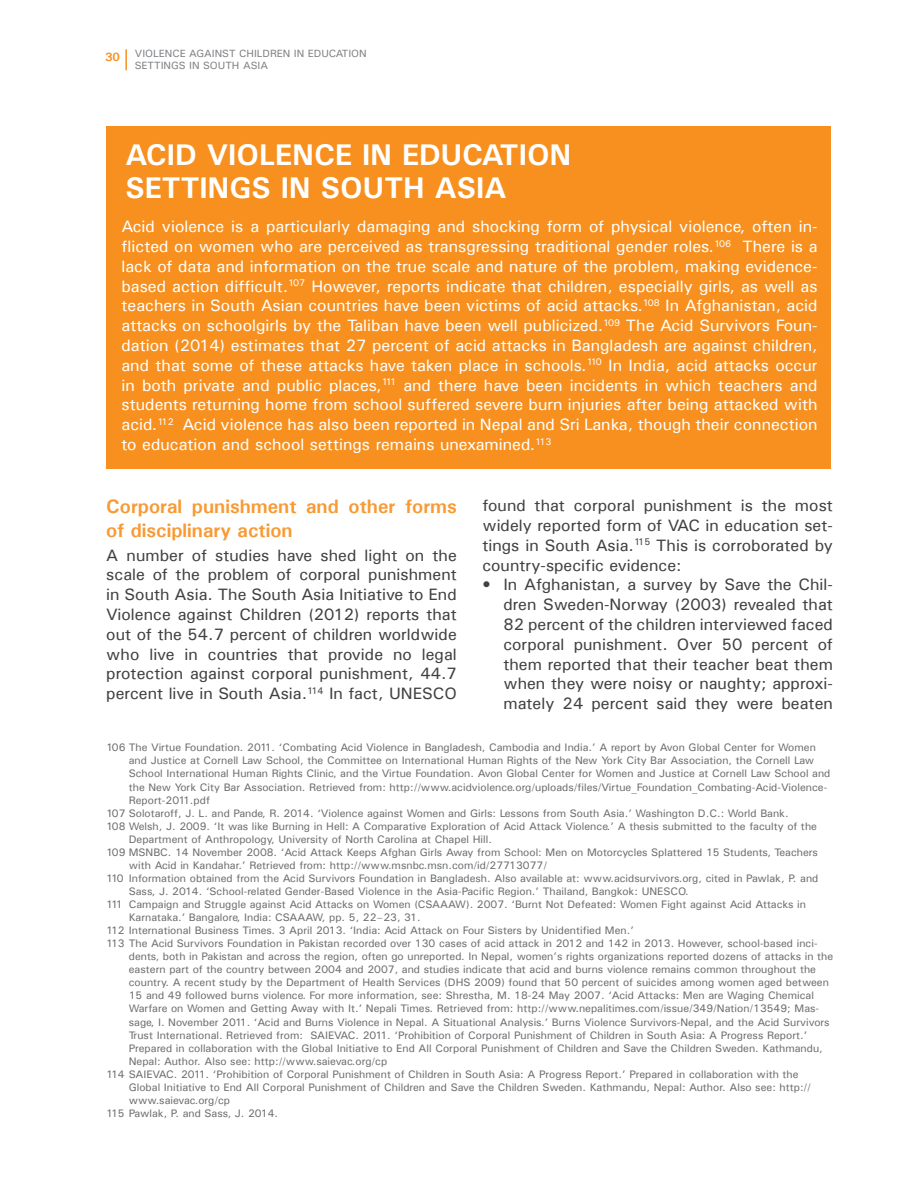
<style>
.page{position:relative;width:918px;height:1188px;background:#fff}
.page>*{position:absolute;margin:0;border:0;box-sizing:border-box;transform-origin:0 0}
.t1{font:700 30px "Univers";color:#fff}
.t2{font:700 19.5px/23.4px "Univers";color:#f89a34}
.t3{font:16.5px/19.8px "Univers";color:#fff;text-align:justify}
.t4{font:16.5px/19.8px "Univers";color:#414042;text-align:justify}
.t5{font:10.95px "Univers";color:#6d6e71}
.t6{font:10.5px "Univers";color:#808285}
.s1{font-weight:700;font-size:12px;color:#f7901e}
</style>
<div class="page">
<hr style="left:125px;top:49px;width:2px;height:21px;background:#f7901e">
<div style="left:106px;top:126px;width:725px;height:343px;background:#f7901e"></div>
<p class="t6" style="left:105px;top:47px;width:45px"><span class="s1">30</span> Violence</p>
<p class="t6" style="left:189px;top:47px;width:8px">against</p>
<p class="t6" style="left:239px;top:47px;width:22px">children</p>
<p class="t6" style="left:294px;top:47px;width:22px">in education</p>
<p class="t6" style="left:135px;top:59px;width:8px">settings</p>
<p class="t6" style="left:189px;top:59px;width:29px">in Sout</p>
<p class="t6" style="left:232px;top:59px;width:26px">h Asia</p>
<h1 class="t1" style="left:125px;top:136px;width:38px">Acid</h1>
<h1 class="t1" style="left:207px;top:136px;width:40px">violence</h1>
<h1 class="t1" style="left:362px;top:136px;width:60px">in education</h1>
<h1 class="t1" style="left:125px;top:169px;width:19px">settings</h1>
<h1 class="t1" style="left:281px;top:169px;width:81px">in South</h1>
<h1 class="t1" style="left:435px;top:169px;width:40px">Asia</h1>
<p class="t3" style="left:121px;top:216px;width:698px">Acid violence is a particularly damaging and shocking form of physical violence, often in&shy;flicted on women who are perceived as transgressing traditional gender roles.<sup>106</sup> There is a lack of data and information on the true scale and nature of the problem, making evidence&shy;based action difficult.<sup>107</sup> However, reports indicate that children, especially girls, as well as teachers in South Asian countries have been victims of acid attacks.<sup>108</sup> In Afghanistan, acid attacks on schoolgirls by the Taliban have been well publicized.<sup>109</sup> The Acid Survivors Foun&shy;dation (2014) estimates that 27 percent of acid attacks in Bangladesh are against children, and that some of these attacks have taken place in schools.<sup>110</sup> In India, acid attacks occur in both private and public places,<sup>111</sup> and there have been incidents in which teachers and students returning home from school suffered severe burn injuries after being attacked with acid.<sup>112</sup> Acid violence has also been reported in Nepal and Sri Lanka, though their connection to education and school settings remains unexamined.<sup>113</sup></p>
<h2 class="t2" style="left:106px;top:495px;width:352px">Corporal punishment and other forms of disciplinary action</h2>
<p class="t4" style="left:106px;top:545px;width:352px">A number of studies have shed light on the scale of the problem of corporal punishment in South Asia. The South Asia Initiative to End Violence against Children (2012) reports that out of the 54.7 percent of children worldwide who live in countries that provide no legal protection against corporal punishment, 44.7 percent live in South Asia.<sup>114</sup> In fact, UNESCO</p>
<h3 class="t4" style="left:482px;top:495px;width:352px">found that corporal punishment is the most widely reported form of VAC in education set&shy;tings in South Asia.<sup>115</sup> This is corroborated by country-specific evidence:</h3>
<p class="t4" style="left:503px;top:575px;width:331px;text-indent:-21px">• In Afghanistan, a survey by Save the Chil&shy;dren Sweden-Norway (2003) revealed that 82 percent of the children interviewed faced corporal punishment. Over 50 percent of them reported that their teacher beat them when they were noisy or naughty; approxi&shy;mately 24 percent said they were beaten</p>
<p class="t5" style="left:106px;top:741px;width:711px">106 The Virtue Foundation. 2011. ‘Combating Acid Violence in Bangladesh, Cambodia and India.’ A report by Avon Global Center for Women</p>
<p class="t5" style="left:129px;top:754px;width:687px">and Justice at Cornell Law School, the Committee on International H uman Rights of the New York City Bar Association, the Cornell Law</p>
<p class="t5" style="left:129px;top:767px;width:703px">School International H uman Rights Clinic, and the Virtue Foundation. Avon Global Center for Women and Justice at Cornell Law School and</p>
<p class="t5" style="left:129px;top:780px;width:700px">the New York City Bar Association. Retrieved from: http://www.acidviolence.org/uploads/files/Virtue_Foundation_Combating-Acid-Violence-</p>
<p class="t5" style="left:129px;top:793px;width:83px">Report-2011.pdf</p>
<p class="t5" style="left:106px;top:806px;width:684px">107 Solotaroff, J. L. and Pande, R. 2014. ‘Violence against Women and Girls: Lessons from South Asia.’ Washington D.C.: World Bank.</p>
<p class="t5" style="left:106px;top:819px;width:712px">108 Welsh, J. 2009. ‘It was like Burning in Hell: A Comparative Exploration of Acid Attack Violence.’ A thesis submitted to the faculty of the</p>
<p class="t5" style="left:129px;top:832px;width:365px">Department of Anthropology, University of North Carolina at Chapel H ill.</p>
<p class="t5" style="left:106px;top:845px;width:713px">109 MSNBC. 14 November 2008. ‘Acid Attack Keeps Afghan Girls Away from School: Men on Motorcycles Splattered 15 Students, Teachers</p>
<p class="t5" style="left:129px;top:858px;width:420px">with Acid in Kandahar.’ Retrieved from: http://www.msnbc.msn.com/id/27713077/</p>
<p class="t5" style="left:106px;top:871px;width:714px">110 Information obtained from the Acid Survivors Foundation in Bangladesh. Also available at: www.acidsurvivors.org, cited in Pawlak, P. and</p>
<p class="t5" style="left:129px;top:884px;width:561px">Sass, J. 2014. ‘School-related Gender-Based Violence in the Asia-Pacific Region.’ Thailand, Bangkok: UNESCO.</p>
<p class="t5" style="left:106px;top:897px;width:701px">111 Campaign and Struggle against Acid Attacks on Women (CSAAAW). 2007. ‘Burnt Not Defeated: Women Fight against Acid Attacks in</p>
<p class="t5" style="left:129px;top:911px;width:293px">Karnataka.’ Bangalore, India: CSAAAW, pp. 5, 22–23, 31.</p>
<p class="t5" style="left:106px;top:924px;width:529px">112 International Business Times. 3 April 2013. ‘India: Acid Attack on Four Sisters by Unidentified Men.’</p>
<p class="t5" style="left:106px;top:937px;width:713px">113 The Acid Survivors Foundation in Pakistan recorded over 130 cases of acid attack in 2012 and 142 in 2013. However, school-based inci-</p>
<p class="t5" style="left:129px;top:950px;width:706px">dents, both in Pakistan and across the region, often go unreported. In Nepal, women’s rights organizations reported dozens of attacks in the</p>
<p class="t5" style="left:129px;top:963px;width:689px">eastern part of the country between 2004 and 2007, and studies indicate that acid and burns violence remains common throughout the</p>
<p class="t5" style="left:129px;top:976px;width:702px">country. A recent study by the Department of Health Services (DH S 2009) found that 50 percent of suicides among women aged between</p>
<p class="t5" style="left:129px;top:989px;width:687px">15 and 49 followed burns violence. For more information, see: Shrestha, M. 18-24 May 2007. ‘Acid Attacks: Men are Waging Chemical</p>
<p class="t5" style="left:129px;top:1002px;width:692px">Warfare on Women and Getting Away with It.’ Nepali Times. Retrieved from: http://www.nepalitimes.com/issue/349/Nation/13549; Mas-</p>
<p class="t5" style="left:129px;top:1015px;width:702px">sage, I. November 2011. ‘Acid and Burns Violence in Nepal. A Situational Analysis.’ Burns Violence Survivors-Nepal, and the Acid Survivors</p>
<p class="t5" style="left:129px;top:1028px;width:680px">Trust International. Retrieved from: SAIEVAC. 2011. ‘Prohibition of Corporal Punishment of Children in South Asia: A Progress Report.’</p>
<p class="t5" style="left:129px;top:1041px;width:696px">Prepared in collaboration with the Global Initiative to End All Corporal Punishment of Children and Save the Children Sweden. Kathmandu,</p>
<p class="t5" style="left:129px;top:1054px;width:260px">Nepal: Author. Also see: http://www.saievac.org/cp</p>
<p class="t5" style="left:106px;top:1067px;width:694px">114 SAIEVAC. 2011. ‘Prohibition of Corporal Punishment of Children in South Asia: A Progress Report.’ Prepared in collaboration with the</p>
<p class="t5" style="left:129px;top:1080px;width:684px">Global Initiative to End All Corporal Punishment of Children and Save the Children Sweden. Kathmandu, Nepal: Author. Also see: http://</p>
<p class="t5" style="left:129px;top:1093px;width:103px">www.saievac.org/cp</p>
<p class="t5" style="left:106px;top:1106px;width:173px">115 Pawlak, P. and Sass, J. 2014.</p>
</div>
